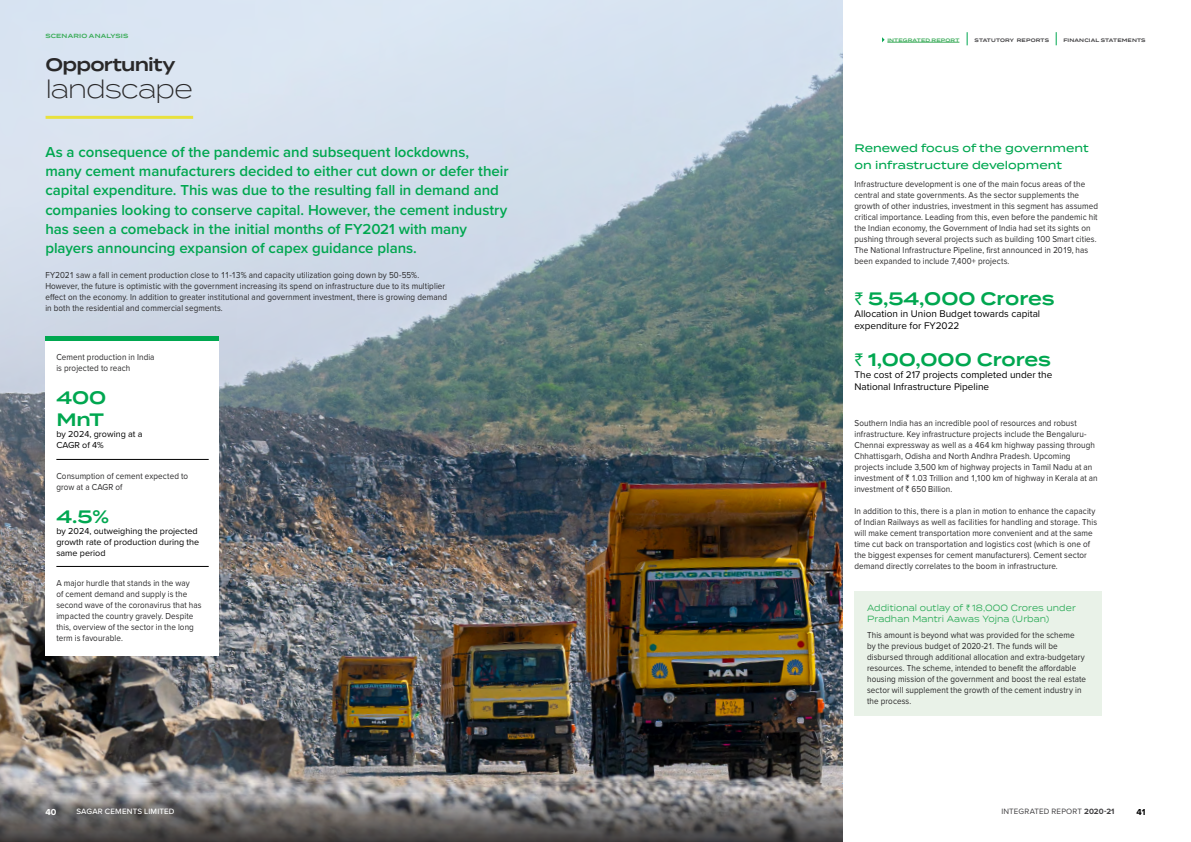
<style>
.page{position:relative;width:1191px;height:842px;background:#fff}
.page>*{position:absolute;margin:0;border:0;box-sizing:border-box;transform-origin:0 0}
.t1{font:300 25px "Termina";letter-spacing:-.055em;color:#292829}
.t2{font:600 18px/22px "Termina";color:#00a750}
.t3{font:600 18px "Termina";letter-spacing:-.045em;color:#292829}
.t4{font:600 15px/19.2px "Proxima Nova";letter-spacing:-.005em;color:#00a750}
.t5{font:500 11px/16.5px "Termina";color:#00a750}
.t6{font:10px/12px "Proxima Nova";color:#000}
.t7{font:9px/11px "Proxima Nova";letter-spacing:.01em;color:#292829;scale:.9 1}
.t8{font:9px/11px "Proxima Nova";color:#000}
.t9{font:9px/11px "Termina";letter-spacing:.005em;color:#29aa56;scale:.9 1}
.t10{font:700 9px "Proxima Nova";color:#000}
.t11{font:700 9px "Proxima Nova";color:#fff}
.t12{font:8px "Proxima Nova";letter-spacing:.02em;color:#414042}
.t13{font:500 8px "Proxima Nova";letter-spacing:.02em;color:#fff}
.t14{font:600 6px "Termina";letter-spacing:.03em;color:#3ead5c}
.t15{font:600 5px "Termina";letter-spacing:.025em;color:#414042}
.t16{font:600 5px "Termina";letter-spacing:.025em;color:#3ead5c}
.s1{font-family:"Rupee";font-weight:400}
.s2{font-family:"Rupee"}
.s3{font-weight:700}
</style>
<div class="page">
<img style="left:0;top:0;width:842px;height:777px">
<hr style="left:46px;top:116px;width:147px;height:3px;background:#e8e13d">
<div style="left:45px;top:337px;width:173px;height:318px;background:#fff"></div>
<hr style="left:45px;top:337px;width:173px;height:4px;background:#00a750">
<hr style="left:56px;top:459px;width:153px;height:1px;background:#000">
<hr style="left:56px;top:566px;width:153px;height:1px;background:#000">
<div style="left:854px;top:591px;width:248px;height:124px;background:#e8f2e7"></div>
<svg style="left:0;top:783px;width:842px;height:59px;background:#747171"></svg>
<svg style="left:967px;top:32px;width:1px;height:13px"></svg>
<svg style="left:1056px;top:32px;width:1px;height:13px"></svg>
<hr style="left:887px;top:42px;width:72px;height:1px;background:#3ead5c">
<p class="t14" style="left:45px;top:31px;width:85px">SCENARIO ANALYSIS</p>
<h2 class="t3" style="left:45px;top:51px;width:131px">Opportunity</h2>
<h1 class="t1" style="left:45px;top:71px;width:149px">landscape</h1>
<p class="t4" style="left:45px;top:142px;width:465px">As a consequence of the pandemic and subsequent lockdowns, many cement manufacturers decided to either cut down or defer their capital expenditure. This was due to the resulting fall in demand and companies looking to conserve capital. However, the cement industry has seen a comeback in the initial months of FY2021 with many players announcing expansion of capex guidance plans.</p>
<p class="t7" style="left:45px;top:269px;width:448px">FY2021 saw a fall in cement production close to 11-13% and capacity utilization going down by 50-55%.<br>However, the future is optimistic with the government increasing its spend on infrastructure due to its multiplier effect on the economy. In addition to greater institutional and government investment, there is growing demand in both the residential and commercial segments.</p>
<p class="t7" style="left:56px;top:351px;width:111px">Cement production in India is projected to reach</p>
<h2 class="t2" style="left:56px;top:387px;width:51px">400<br>MnT</h2>
<p class="t8" style="left:56px;top:428px;width:88px">by 2024, growing at a<br>CAGR of 4%</p>
<p class="t7" style="left:56px;top:470px;width:148px">Consumption of cement expected to grow at a CAGR of</p>
<h2 class="t2" style="left:56px;top:505px;width:54px">4.5%</h2>
<p class="t8" style="left:56px;top:525px;width:144px">by 2024, outweighing the projected growth rate of production during the same period</p>
<p class="t7" style="left:56px;top:577px;width:163px">A major hurdle that stands in the way<br>of cement demand and supply is the second wave of the coronavirus that has impacted the country gravely. Despite this, overview of the sector in the long term is favourable.</p>
<p class="t16" style="left:887px;top:36px;width:74px">INTEGRATED REPORT</p>
<p class="t15" style="left:974px;top:36px;width:76px">STATUTORY REPORTS</p>
<p class="t15" style="left:1063px;top:36px;width:84px">FINANCIAL STATEMENTS</p>
<p class="t5" style="left:854px;top:140px;width:236px">Renewed focus of the government on infrastructure development</p>
<p class="t7" style="left:854px;top:178px;width:272px">Infrastructure development is one of the main focus areas of the central and state governments. As the sector supplements the growth of other industries, investment in this segment has assumed critical importance. Leading from this, even before the pandemic hit the Indian economy, the Government of India had set its sights on pushing through several projects such as building 100 Smart cities.<br>The National Infrastructure Pipeline, first announced in 2019, has been expanded to include 7,400+ projects.</p>
<h2 class="t2" style="left:854px;top:288px;width:202px"><span class="s1">`</span> 5,54,000 Crores</h2>
<p class="t6" style="left:854px;top:307px;width:187px">Allocation in Union Budget towards capital expenditure for FY2022</p>
<h2 class="t2" style="left:854px;top:348px;width:198px"><span class="s1">`</span> 1,00,000 Crores</h2>
<p class="t6" style="left:854px;top:368px;width:199px">The cost of 217 projects completed under the<br>National Infrastructure Pipeline</p>
<p class="t7" style="left:854px;top:417px;width:272px">Southern India has an incredible pool of resources and robust infrastructure. Key infrastructure projects include the Bengaluru-Chennai expressway as well as a 464 km highway passing through Chhattisgarh, Odisha and North Andhra Pradesh. Upcoming projects include 3,500 km of highway projects in Tamil Nadu at an investment of <span class="s2">`</span> 1.03 Trillion and 1,100 km of highway in Kerala at an investment of <span class="s2">`</span> 650 Billion.</p>
<p class="t7" style="left:854px;top:505px;width:271px">In addition to this, there is a plan in motion to enhance the capacity of Indian Railways as well as facilities for handling and storage. This will make cement transportation more convenient and at the same time cut back on transportation and logistics cost (which is one of the biggest expenses for cement manufacturers). Cement sector demand directly correlates to the boom in infrastructure.</p>
<p class="t9" style="left:867px;top:601px;width:233px">Additional outlay of <span class="s2">`</span> 18,000 Crores under<br>Pradhan Mantri Aawas Yojna (Urban)</p>
<p class="t7" style="left:867px;top:629px;width:245px">This amount is beyond what was provided for the scheme<br>by the previous budget of 2020-21. The funds will be disbursed through additional allocation and extra-budgetary resources. The scheme, intended to benefit the affordable housing mission of the government and boost the real estate sector will supplement the growth of the cement industry in the process.</p>
<p class="t11" style="left:45px;top:805px;width:12px">40</p>
<p class="t13" style="left:76px;top:806px;width:100px">SAGAR CEMENTS LIMITED</p>
<p class="t12" style="left:1001px;top:806px;width:115px">INTEGRATED REPORT <span class="s3">2020-21</span></p>
<p class="t10" style="left:1136px;top:805px;width:11px">41</p>
</div>
